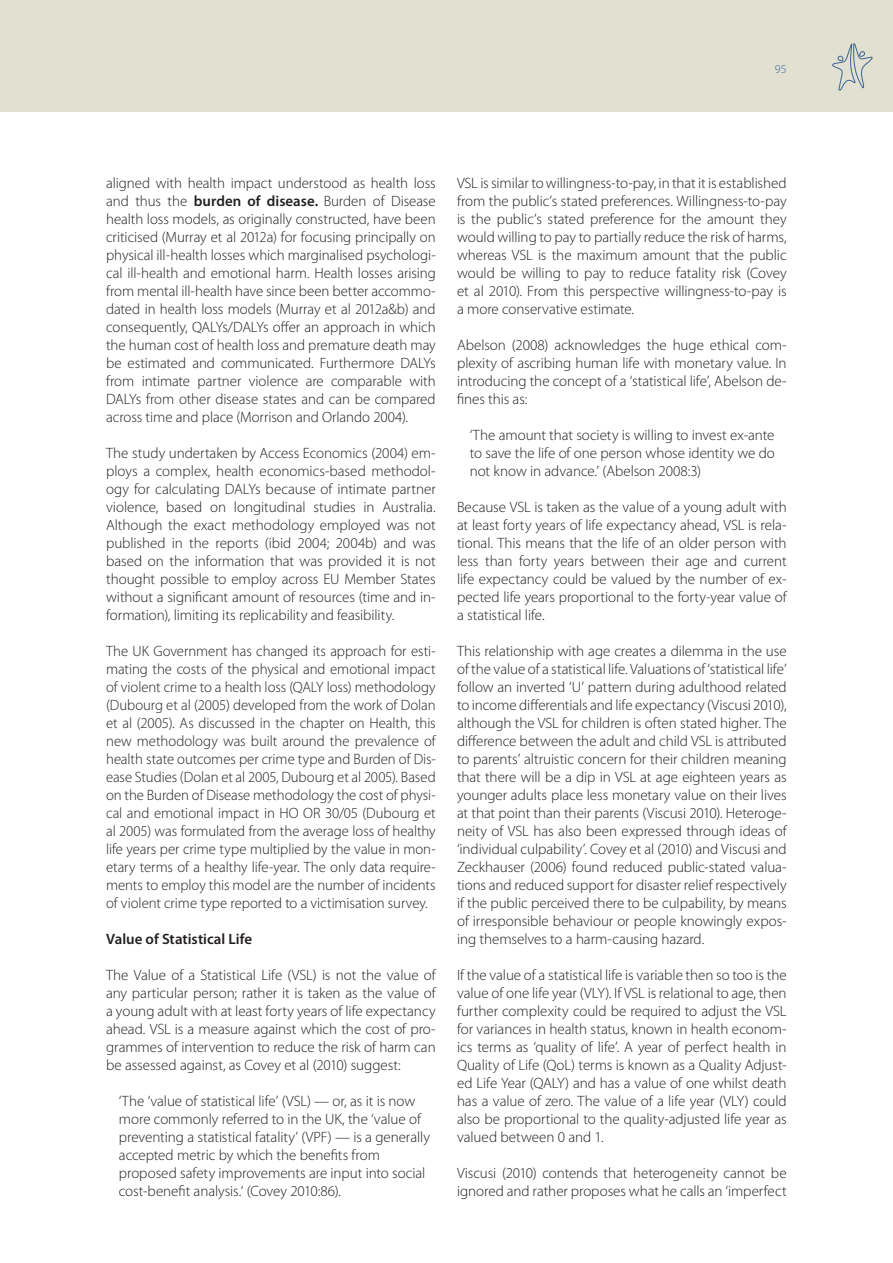
<style>
.page{position:relative;width:893px;height:1263px;background:#fff}
.page>*{position:absolute;margin:0;border:0;box-sizing:border-box;transform-origin:0 0}
.t1{font:300 15px/18px "Myriad Pro";letter-spacing:-.005em;color:#231f20;text-align:justify}
.t2{font:600 15px "Myriad Pro";color:#231f20}
.t3{font:300 12px "Myriad Pro";color:#3a6697}
.s1{font-weight:600}
</style>
<div class="page">
<div style="left:0;top:0;width:893px;height:111px;background:#e2e0d1"></div>
<svg style="left:832px;top:43px;width:40px;height:48px"></svg>
<p class="t3" style="left:775px;top:62px;width:13px">95</p>
<p class="t1" style="left:106px;top:174px;width:331px">aligned with health impact understood as health loss and thus the <span class="s1">burden of disease.</span> Burden of Disease health loss models, as originally constructed, have been criticised (Murray et al 2012a) for focusing principally on physical ill‑health losses which marginalised psychologi&shy;cal ill‑health and emotional harm. Health losses arising from mental ill‑health have since been better accommo&shy;dated in health loss models (Murray et al 2012a&amp;b) and consequently, QALYs/DALYs offer an approach in which the human cost of health loss and premature death may be estimated and communicated. Furthermore DALYs from intimate partner violence are comparable with DALYs from other disease states and can be compared across time and place (Morrison and Orlando 2004).</p>
<p class="t1" style="left:106px;top:444px;width:331px">The study undertaken by Access Economics (2004) em&shy;ploys a complex, health economics‑based methodol&shy;ogy for calculating DALYs because of intimate partner violence, based on longitudinal studies in Australia.<br>Although the exact methodology employed was not published in the reports (ibid 2004; 2004b) and was based on the information that was provided it is not thought possible to employ across EU Member States without a significant amount of resources (time and in&shy;formation), limiting its replicability and feasibility.</p>
<p class="t1" style="left:106px;top:642px;width:331px">The UK Government has changed its approach for esti&shy;mating the costs of the physical and emotional impact of violent crime to a health loss (QALY loss) methodology (Dubourg et al (2005) developed from the work of Dolan et al (2005). As discussed in the chapter on Health, this new methodology was built around the prevalence of health state outcomes per crime type and Burden of Dis&shy;ease Studies (Dolan et al 2005, Dubourg et al 2005). Based on the Burden of Disease methodology the cost of physi&shy;cal and emotional impact in HO OR 30/05 (Dubourg et al 2005) was formulated from the average loss of healthy life years per crime type multiplied by the value in mon&shy;etary terms of a healthy life‑year. The only data require&shy;ments to employ this model are the number of incidents of violent crime type reported to a victimisation survey.</p>
<p class="t2" style="left:106px;top:931px;width:148px">Value of Statistical Life</p>
<p class="t1" style="left:106px;top:966px;width:331px">The Value of a Statistical Life (VSL) is not the value of any particular person; rather it is taken as the value of a young adult with at least forty years of life expectancy ahead. VSL is a measure against which the cost of pro&shy;grammes of intervention to reduce the risk of harm can be assessed against, as Covey et al (2010) suggest:</p>
<p class="t1" style="left:119px;top:1092px;width:313px;text-align:left">‘The ‘value of statistical life’ (VSL) — or, as it is now more commonly referred to in the UK, the ‘value of preventing a statistical fatality’ (VPF) — is a generally accepted metric by which the benefits from proposed safety improvements are input into social cost‑benefit analysis.‘ (Covey 2010:86).</p>
<p class="t1" style="left:457px;top:174px;width:331px">VSL is similar to willingness‑to‑pay, in that it is established from the public’s stated preferences. Willingness‑to‑pay is the public’s stated preference for the amount they would willing to pay to partially reduce the risk of harms, whereas VSL is the maximum amount that the public would be willing to pay to reduce fatality risk (Covey et al 2010). From this perspective willingness‑to‑pay is a more conservative estimate.</p>
<p class="t1" style="left:457px;top:336px;width:331px">Abelson (2008) acknowledges the huge ethical com&shy;plexity of ascribing human life with monetary value. In introducing the concept of a ‘statistical life’, Abelson de&shy;fines this as:</p>
<p class="t1" style="left:470px;top:426px;width:307px">‘The amount that society is willing to invest ex‑ante to save the life of one person whose identity we do not know in advance.’ (Abelson 2008:3)</p>
<p class="t1" style="left:457px;top:498px;width:331px">Because VSL is taken as the value of a young adult with at least forty years of life expectancy ahead, VSL is rela&shy;tional. This means that the life of an older person with less than forty years between their age and current life expectancy could be valued by the number of ex&shy;pected life years proportional to the forty‑year value of a statistical life.</p>
<p class="t1" style="left:457px;top:642px;width:331px">This relationship with age creates a dilemma in the use of the value of a statistical life. Valuations of ‘statistical life’ follow an inverted ‘U’ pattern during adulthood related to income differentials and life expectancy (Viscusi 2010), although the VSL for children is often stated higher. The difference between the adult and child VSL is attributed to parents’ altruistic concern for their children meaning that there will be a dip in VSL at age eighteen years as younger adults place less monetary value on their lives at that point than their parents (Viscusi 2010). Heteroge&shy;neity of VSL has also been expressed through ideas of ‘individual culpability’. Covey et al (2010) and Viscusi and Zeckhauser (2006) found reduced public‑stated valua&shy;tions and reduced support for disaster relief respectively if the public perceived there to be culpability, by means of irresponsible behaviour or people knowingly expos&shy;ing themselves to a harm‑causing hazard.</p>
<p class="t1" style="left:457px;top:966px;width:331px">If the value of a statistical life is variable then so too is the value of one life year (VLY). If VSL is relational to age, then further complexity could be required to adjust the VSL for variances in health status, known in health econom&shy;ics terms as ‘quality of life’. A year of perfect health in Quality of Life (QoL) terms is known as a Quality Adjust&shy;ed Life Year (QALY) and has a value of one whilst death has a value of zero. The value of a life year (VLY) could also be proportional to the quality‑adjusted life year as valued between 0 and 1.</p>
<p class="t1" style="left:457px;top:1164px;width:331px">Viscusi (2010) contends that heterogeneity cannot be ignored and rather proposes what he calls an ‘imperfect</p>
</div>
